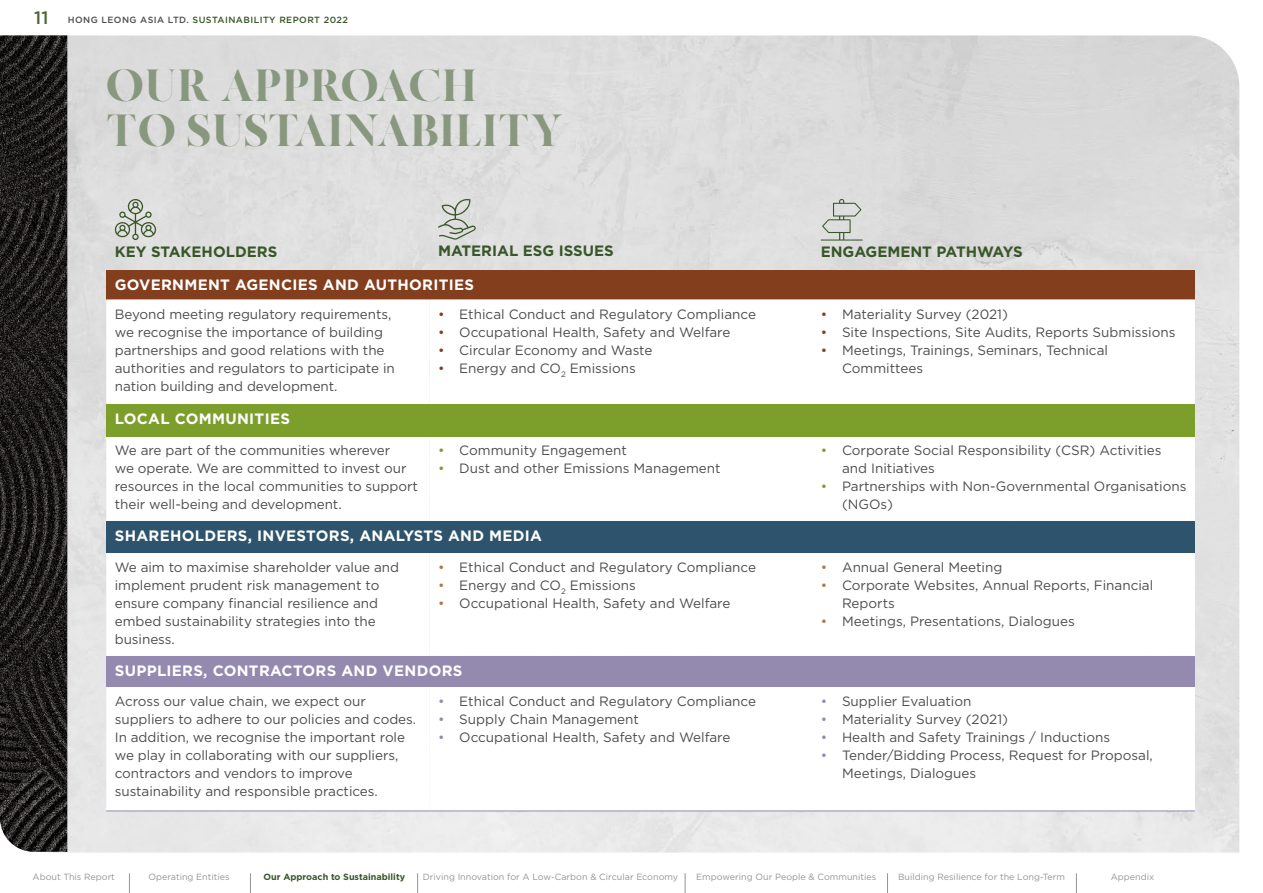
<style>
.page{position:relative;width:1263px;height:893px;background:#fff}
.page>*{position:absolute;margin:0;border:0;box-sizing:border-box;transform-origin:0 0}
.t1{font:900 45px/45px "MADE Canvas";letter-spacing:.02em;color:#88987e}
.t2{font:700 15px "Gotham";letter-spacing:.02em;color:#fff}
.t3{font:700 15px "Gotham";color:#385728}
.t4{font:13.5px/18px "Gotham";letter-spacing:-.005em;color:#4d4d4f}
.t5{font:9px "Gotham";color:#939598}
.t6{font:500 9px "Gotham";letter-spacing:.05em;color:#385728}
.t7{font:700 9px "Gotham";color:#385728}
.s1{font-size:18px;color:#50673a}
.s2{color:#4d4d4f}
.s3{color:#833e1d}
.s4{color:#7c9e2a}
.s5{color:#a97855}
.s6{color:#9489ae}
</style>
<div class="page">
<img style="left:0;top:35px;width:67px;height:817px">
<div style="left:106px;top:270px;width:1089px;height:29px;background:#833e1d"></div>
<svg style="left:106px;top:299px;width:323px;height:512px"></svg>
<svg style="left:429px;top:299px;width:766px;height:512px"></svg>
<div style="left:106px;top:404px;width:1089px;height:32px;background:#7c9e2a"></div>
<div style="left:106px;top:521px;width:1089px;height:32px;background:#2e546d"></div>
<div style="left:106px;top:656px;width:1089px;height:31px;background:#9489ae"></div>
<hr style="left:106px;top:811px;width:323px;height:1px;background:#9489ae">
<hr style="left:429px;top:811px;width:383px;height:1px;background:#9489ae">
<hr style="left:812px;top:811px;width:383px;height:1px;background:#9489ae">
<svg style="left:114px;top:199px;width:43px;height:41px;background:#b9c0b6"></svg>
<svg style="left:438px;top:199px;width:38px;height:41px;background:#c2c7bf"></svg>
<svg style="left:821px;top:199px;width:42px;height:42px;background:#c8ccc6"></svg>
<svg style="left:129px;top:873px;width:1px;height:20px"></svg>
<svg style="left:250px;top:873px;width:1px;height:20px"></svg>
<svg style="left:417px;top:873px;width:1px;height:20px"></svg>
<svg style="left:685px;top:873px;width:1px;height:20px"></svg>
<svg style="left:887px;top:873px;width:1px;height:20px"></svg>
<svg style="left:1076px;top:873px;width:1px;height:20px"></svg>
<p class="t6" style="left:34px;top:14px;width:316px"><span class="s1">11</span> <span class="s2">HONG LEONG ASIA LTD.</span> SUSTAINABILITY REPORT 2022</p>
<h1 class="t1" style="left:106px;top:67px;width:458px">OUR APPROACH<br>TO SUSTAINABILITY</h1>
<p class="t3" style="left:115px;top:241px;width:164px">KEY STAKEHOLDERS</p>
<p class="t3" style="left:438px;top:241px;width:177px">MATERIAL ESG ISSUES</p>
<p class="t3" style="left:821px;top:242px;width:203px">ENGAGEMENT PATHWAYS</p>
<p class="t2" style="left:115px;top:275px;width:361px">GOVERNMENT AGENCIES AND AUTHORITIES</p>
<p class="t4" style="left:115px;top:305px;width:282px">Beyond meeting regulatory requirements, we recognise the importance of building partnerships and good relations with the authorities and regulators to participate in nation building and development.</p>
<p class="t4" style="left:438px;top:305px;width:320px"><span class="s3">•</span> Ethical Conduct and Regulatory Compliance</p>
<p class="t4" style="left:821px;top:305px;width:189px"><span class="s3">•</span> Materiality Survey (2021)</p>
<p class="t4" style="left:821px;top:323px;width:356px"><span class="s3">•</span> Site Inspections, Site Audits, Reports Submissions</p>
<p class="t4" style="left:842px;top:341px;width:268px;text-indent:-21px"><span class="s3">•</span> Meetings, Trainings, Seminars, Technical<br>Committees</p>
<p class="t4" style="left:438px;top:323px;width:294px"><span class="s3">•</span> Occupational Health, Safety and Welfare</p>
<p class="t4" style="left:438px;top:341px;width:216px"><span class="s3">•</span> Circular Economy and Waste</p>
<p class="t4" style="left:438px;top:359px;width:199px"><span class="s3">•</span> Energy and CO<sub>2</sub> Emissions</p>
<p class="t2" style="left:115px;top:409px;width:177px">LOCAL COMMUNITIES</p>
<p class="t4" style="left:115px;top:441px;width:305px">We are part of the communities wherever<br>we operate. We are committed to invest our resources in the local communities to support their well-being and development.</p>
<p class="t4" style="left:438px;top:441px;width:190px"><span class="s4">•</span> Community Engagement</p>
<p class="t4" style="left:438px;top:459px;width:284px"><span class="s4">•</span> Dust and other Emissions Management</p>
<p class="t2" style="left:115px;top:526px;width:429px">SHAREHOLDERS, INVESTORS, ANALYSTS AND MEDIA</p>
<p class="t4" style="left:115px;top:558px;width:286px">We aim to maximise shareholder value and implement prudent risk management to ensure company financial resilience and embed sustainability strategies into the business.</p>
<p class="t4" style="left:438px;top:558px;width:320px"><span class="s5">•</span> Ethical Conduct and Regulatory Compliance</p>
<p class="t4" style="left:438px;top:576px;width:199px"><span class="s5">•</span> Energy and CO<sub>2</sub> Emissions</p>
<p class="t4" style="left:438px;top:594px;width:294px"><span class="s5">•</span> Occupational Health, Safety and Welfare</p>
<p class="t2" style="left:115px;top:661px;width:349px">SUPPLIERS, CONTRACTORS AND VENDORS</p>
<p class="t4" style="left:115px;top:692px;width:303px">Across our value chain, we expect our suppliers to adhere to our policies and codes.<br>In addition, we recognise the important role we play in collaborating with our suppliers, contractors and vendors to improve sustainability and responsible practices.</p>
<p class="t4" style="left:438px;top:692px;width:320px"><span class="s6">•</span> Ethical Conduct and Regulatory Compliance</p>
<p class="t4" style="left:438px;top:710px;width:202px"><span class="s6">•</span> Supply Chain Management</p>
<p class="t4" style="left:438px;top:728px;width:294px"><span class="s6">•</span> Occupational Health, Safety and Welfare</p>
<p class="t4" style="left:842px;top:441px;width:321px;text-indent:-21px"><span class="s4">•</span> Corporate Social Responsibility (CSR) Activities and Initiatives</p>
<p class="t4" style="left:842px;top:477px;width:346px;text-indent:-21px"><span class="s4">•</span> Partnerships with Non-Governmental Organisations (NGOs)</p>
<p class="t4" style="left:821px;top:558px;width:183px"><span class="s5">•</span> Annual General Meeting</p>
<p class="t4" style="left:842px;top:576px;width:313px;text-indent:-21px"><span class="s5">•</span> Corporate Websites, Annual Reports, Financial<br>Reports</p>
<p class="t4" style="left:821px;top:612px;width:256px"><span class="s5">•</span> Meetings, Presentations, Dialogues</p>
<p class="t4" style="left:821px;top:692px;width:152px"><span class="s6">•</span> Supplier Evaluation</p>
<p class="t4" style="left:821px;top:710px;width:189px"><span class="s6">•</span> Materiality Survey (2021)</p>
<p class="t4" style="left:821px;top:728px;width:291px"><span class="s6">•</span> Health and Safety Trainings / Inductions</p>
<p class="t4" style="left:842px;top:746px;width:312px;text-indent:-21px"><span class="s6">•</span> Tender/Bidding Process, Request for Proposal,<br>Meetings, Dialogues</p>
<p class="t5" style="left:33px;top:871px;width:84px">About This Report</p>
<p class="t5" style="left:149px;top:871px;width:83px">Operating Entities</p>
<p class="t7" style="left:264px;top:871px;width:143px">Our Approach to Sustainability</p>
<p class="t5" style="left:423px;top:871px;width:257px">Driving Innovation for A Low-Carbon &amp; Circular Economy</p>
<p class="t5" style="left:696px;top:871px;width:181px">Empowering Our People &amp; Communities</p>
<p class="t5" style="left:898px;top:871px;width:169px">Building Resilience for the Long-Term</p>
<p class="t5" style="left:1111px;top:871px;width:45px">Appendix</p>
</div>
